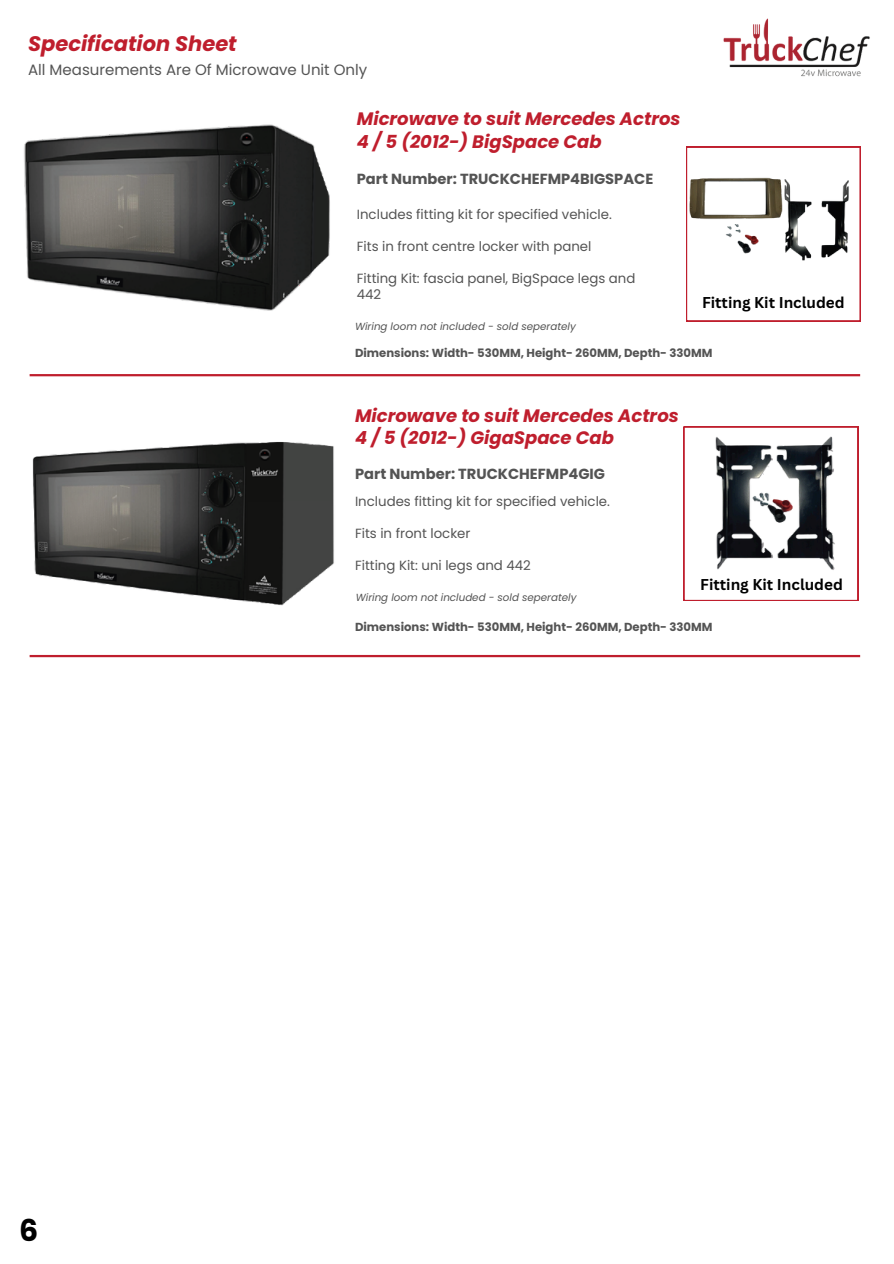
<style>
.page{position:relative;width:894px;height:1264px;background:#fff}
.page>*{position:absolute;margin:0;border:0;box-sizing:border-box;transform-origin:0 0}
.t1{font:700 30px "Poppins";color:#000}
.t2{font:italic 700 21px "Poppins";color:#bf1e2d}
.t3{font:italic 700 18px/22.5px "Poppins";color:#bf1e2d}
.t4{font:700 15.3px "Canva Sans";color:#000}
.t5{font:15px "Poppins";color:#545454}
.t6{font:700 14.7px "Poppins";color:#545454}
.t7{font:13.35px/15.9px "Poppins";color:#545454}
.t8{font:700 11.7px "Poppins";color:#545454}
.t9{font:italic 10.35px "Poppins";color:#545454}
</style>
<div class="page">
<img style="left:723px;top:18px;width:147px;height:59px">
<img style="left:24px;top:124px;width:306px;height:187px">
<hr style="left:30px;top:374px;width:829px;height:2px;background:#bf1e2d">
<hr style="left:30px;top:655px;width:829px;height:2px;background:#bf1e2d">
<svg style="left:683px;top:426px;width:174px;height:175px"></svg>
<img style="left:29px;top:374px;width:313px;height:232px">
<svg style="left:686px;top:147px;width:174px;height:174px"></svg>
<h3 class="t2" style="left:28px;top:29px;width:210px">Specification Sheet</h3>
<h5 class="t5" style="left:28px;top:59px;width:340px">All Measurements Are Of Microwave Unit Only</h5>
<h5 class="t3" style="left:357px;top:107px;width:325px">Microwave to suit Mercedes Actros<br>4 / 5 (2012-) BigSpace Cab</h5>
<h5 class="t6" style="left:357px;top:168px;width:298px">Part Number: TRUCKCHEFMP4BIGSPACE</h5>
<p class="t7" style="left:357px;top:207px;width:256px">Includes fitting kit for specified vehicle.</p>
<h6 class="t7" style="left:357px;top:239px;width:236px">Fits in front centre locker with panel</h6>
<p class="t7" style="left:357px;top:271px;width:280px">Fitting Kit: fascia panel, BigSpace legs and<br>442</p>
<h2 class="t9" style="left:355px;top:319px;width:222px">Wiring loom not included - sold seperately</h2>
<h3 class="t4" style="left:701px;top:292px;width:144px">Fitting Kit Included</h3>
<h6 class="t8" style="left:355px;top:344px;width:359px">Dimensions: Width- 530MM, Height- 260MM, Depth- 330MM</h6>
<h4 class="t3" style="left:355px;top:404px;width:325px">Microwave to suit Mercedes Actros<br>4 / 5 (2012-) GigaSpace Cab</h4>
<p class="t6" style="left:355px;top:464px;width:251px">Part Number: TRUCKCHEFMP4GIG</p>
<h3 class="t7" style="left:355px;top:493px;width:256px">Includes fitting kit for specified vehicle.</h3>
<h5 class="t7" style="left:355px;top:525px;width:117px">Fits in front locker</h5>
<h5 class="t7" style="left:355px;top:557px;width:177px">Fitting Kit: uni legs and 442</h5>
<h5 class="t9" style="left:355px;top:589px;width:222px">Wiring loom not included - sold seperately</h5>
<h2 class="t4" style="left:700px;top:573px;width:144px">Fitting Kit Included</h2>
<p class="t1" style="left:19px;top:1209px;width:21px">6</p>
<p class="t8" style="left:355px;top:619px;width:359px">Dimensions: Width- 530MM, Height- 260MM, Depth- 330MM</p>
</div>
